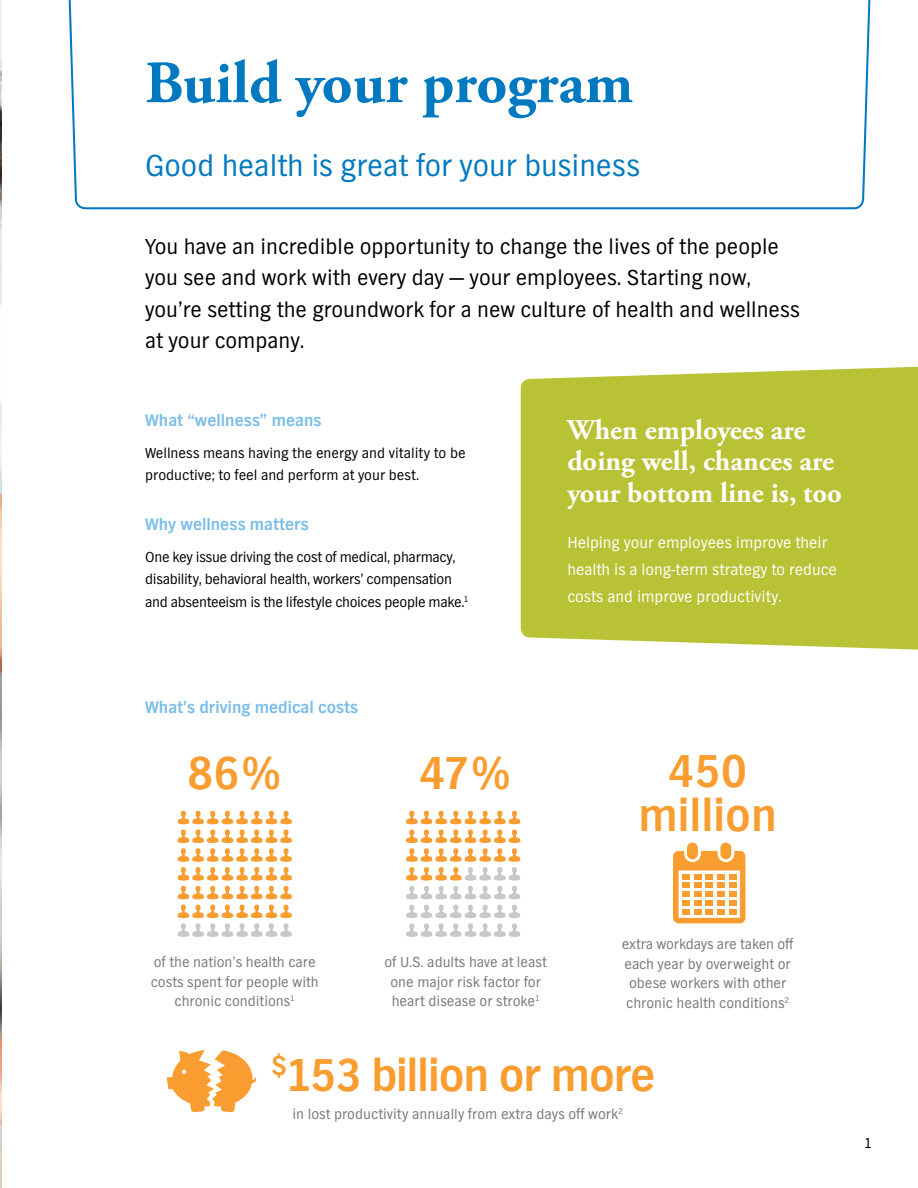
<style>
.page{position:relative;width:918px;height:1188px;background:#fff}
.page>*{position:absolute;margin:0;border:0;box-sizing:border-box;transform-origin:0 0}
.t1{font:700 60px "Adobe Garamond Pro";color:#0079c1}
.t2{font:700 47.85px "TV Nord EF";letter-spacing:-.025em;color:#f99d31}
.t3{font:700 47.85px/43.5px "TV Nord EF";color:#f99d31;text-align:center}
.t4{font:31.5px "TV Nord EF";color:#0079c1}
.t5{font:700 28.5px/31.5px "Adobe Garamond Pro";color:#fff}
.t6{font:22.5px/31.5px "TV Nord EF";color:#000}
.t7{font:700 17.4px "TV Nord EF";color:#79bde8}
.t8{font:16.5px/27px "TV Nord EF";color:#fff}
.t9{font:15px/19.5px "TV Nord EF";color:#77787b;text-align:center}
.t10{font:15px/22.5px "TV Nord EF";letter-spacing:-.02em;color:#000}
.t11{font:15px/22.5px "TV Nord EF";color:#000}
</style>
<div class="page">
<img style="left:0;top:0;width:1px;height:1188px">
<div style="left:521px;top:366px;width:397px;height:284px;background:#b9c134"></div>
<svg style="left:178px;top:811px;width:114px;height:13px"></svg>
<svg style="left:178px;top:830px;width:114px;height:69px"></svg>
<svg style="left:178px;top:905px;width:114px;height:32px"></svg>
<svg style="left:406px;top:811px;width:114px;height:13px"></svg>
<svg style="left:406px;top:830px;width:114px;height:69px"></svg>
<svg style="left:406px;top:905px;width:114px;height:32px"></svg>
<svg style="left:673px;top:843px;width:72px;height:80px"></svg>
<div style="left:705px;top:874px;width:8px;height:5px;background:#f99d31"></div>
<div style="left:717px;top:874px;width:8px;height:5px;background:#f99d31"></div>
<div style="left:729px;top:874px;width:8px;height:5px;background:#f99d31"></div>
<div style="left:682px;top:882px;width:8px;height:6px;background:#f99d31"></div>
<div style="left:694px;top:882px;width:7px;height:6px;background:#f99d31"></div>
<div style="left:717px;top:882px;width:8px;height:6px;background:#f99d31"></div>
<div style="left:729px;top:882px;width:8px;height:6px;background:#f99d31"></div>
<div style="left:705px;top:882px;width:8px;height:6px;background:#f99d31"></div>
<div style="left:682px;top:891px;width:8px;height:6px;background:#f99d31"></div>
<div style="left:694px;top:891px;width:7px;height:6px;background:#f99d31"></div>
<div style="left:705px;top:891px;width:8px;height:6px;background:#f99d31"></div>
<div style="left:717px;top:891px;width:8px;height:6px;background:#f99d31"></div>
<div style="left:729px;top:891px;width:8px;height:6px;background:#f99d31"></div>
<div style="left:682px;top:900px;width:8px;height:6px;background:#f99d31"></div>
<div style="left:694px;top:900px;width:7px;height:6px;background:#f99d31"></div>
<div style="left:717px;top:900px;width:8px;height:6px;background:#f99d31"></div>
<div style="left:729px;top:900px;width:8px;height:6px;background:#f99d31"></div>
<div style="left:705px;top:900px;width:8px;height:6px;background:#f99d31"></div>
<div style="left:682px;top:909px;width:8px;height:6px;background:#f99d31"></div>
<div style="left:694px;top:909px;width:7px;height:6px;background:#f99d31"></div>
<div style="left:705px;top:909px;width:8px;height:6px;background:#f99d31"></div>
<div style="left:717px;top:909px;width:8px;height:6px;background:#f99d31"></div>
<div style="left:729px;top:909px;width:8px;height:6px;background:#f99d31"></div>
<svg style="left:167px;top:1050px;width:90px;height:62px"></svg>
<svg style="left:68px;top:0;width:803px;height:210px"></svg>
<h1 class="t1" style="left:145px;top:48px;width:490px">Build your program</h1>
<h3 class="t4" style="left:145px;top:149px;width:497px">Good health is great for your business</h3>
<h3 class="t6" style="left:145px;top:230px;width:656px">You have an incredible opportunity to change the lives of the people you see and work with every day — your employees. Starting now, you’re setting the groundwork for a new culture of health and wellness at your company.</h3>
<p class="t7" style="left:145px;top:411px;width:178px">What “wellness” means</p>
<p class="t11" style="left:145px;top:442px;width:322px">Wellness means having the energy and vitality to be productive; to feel and perform at your best.</p>
<p class="t7" style="left:145px;top:514px;width:165px">Why wellness matters</p>
<p class="t10" style="left:145px;top:545px;width:325px">One key issue driving the cost of medical, pharmacy, disability, behavioral health, workers’ compensation and absenteeism is the lifestyle choices people make.<sup>1</sup></p>
<h3 class="t5" style="left:567px;top:415px;width:276px">When employees are doing well, chances are your bottom line is, too</h3>
<p class="t8" style="left:567px;top:528px;width:271px">Helping your employees improve their health is a long-term strategy to reduce costs and improve productivity.</p>
<p class="t7" style="left:145px;top:698px;width:215px">What’s driving medical costs</p>
<h2 class="t2" style="left:187px;top:747px;width:97px">86%</h2>
<h2 class="t2" style="left:419px;top:747px;width:94px">47%</h2>
<h2 class="t3" style="left:638px;top:750px;width:140px">450 million</h2>
<p class="t9" style="left:151px;top:952px;width:169px">of the nation’s health care costs spent for people with chronic conditions<sup>1</sup></p>
<p class="t9" style="left:384px;top:952px;width:164px">of U.S. adults have at least one major risk factor for heart disease or stroke<sup>1</sup></p>
<p class="t9" style="left:622px;top:934px;width:173px;text-align:left">extra workdays are taken off each year by overweight or obese workers with other chronic health conditions<sup>2</sup></p>
<h2 class="t2" style="left:271px;top:1049px;width:386px"><sup>$</sup>153 billion or more</h2>
<p class="t9" style="left:292px;top:1104px;width:332px">in lost productivity annually from extra days off work<sup>2</sup></p>
<p class="t10" style="left:864px;top:1132px;width:9px">1</p>
</div>
